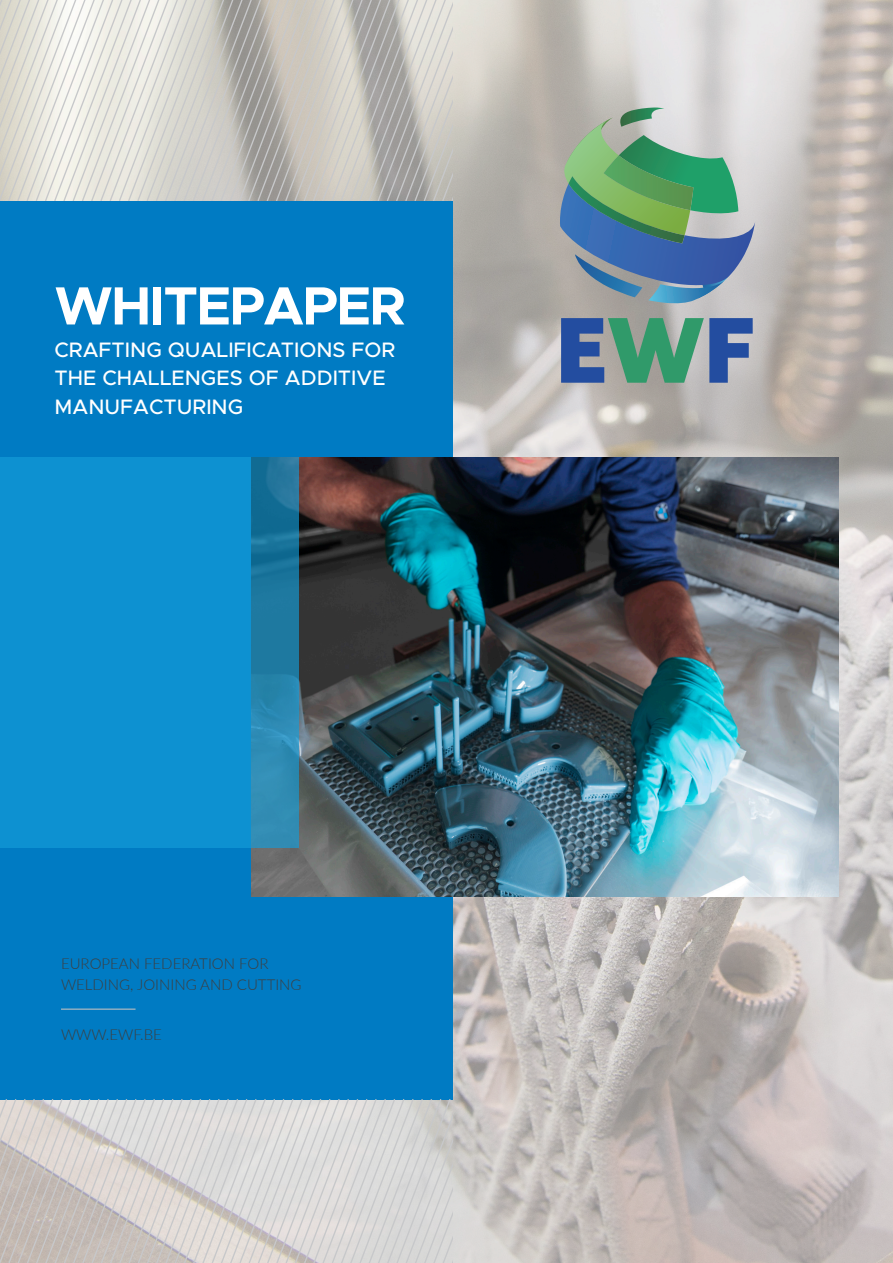
<style>
.page{position:relative;width:893px;height:1263px;background:#fff}
.page>*{position:absolute;margin:0;border:0;box-sizing:border-box;transform-origin:0 0}
.Headline_01{font:700 54px "Metropolis";letter-spacing:-.03em;color:#fff}
.Body_Text_Style{font:500 21px/28.5px "Metropolis";color:#fff}
.Body_Text_Style-2{font:300 15px/21px "Lato";color:#3e3e3f}
</style>
<div class="page">
<img style="left:453px;top:0;width:440px;height:1262px">
<div style="left:0;top:201px;width:453px;height:898px;background:#007bc3"></div>
<img style="left:252px;top:457px;width:587px;height:439px">
<svg style="left:0;top:457px;width:299px;height:390px;fill:#0d91d1"></svg>
<svg style="left:0;top:0;width:453px;height:201px"></svg>
<svg style="left:0;top:1099px;width:453px;height:164px"></svg>
<hr style="left:61px;top:1008px;width:75px;height:2px;background:#bcbdc0">
<svg style="left:561px;top:318px;width:192px;height:65px"></svg>
<svg style="left:560px;top:108px;width:195px;height:196px"></svg>
<p class="Headline_01" style="left:55px;top:272px;width:353px">WHITEPAPER</p>
<p class="Body_Text_Style" style="left:55px;top:335px;width:342px">CRAFTING QUALIFICATIONS FOR<br>THE CHALLENGES OF ADDITIVE<br>MANUFACTURING</p>
<p class="Body_Text_Style-2" style="left:61px;top:952px;width:242px">EUROPEAN FEDERATION FOR<br>WELDING, JOINING AND CUTTING</p>
<p class="Body_Text_Style-2" style="left:61px;top:1023px;width:102px">WWW.EWF.BE</p>
</div>
